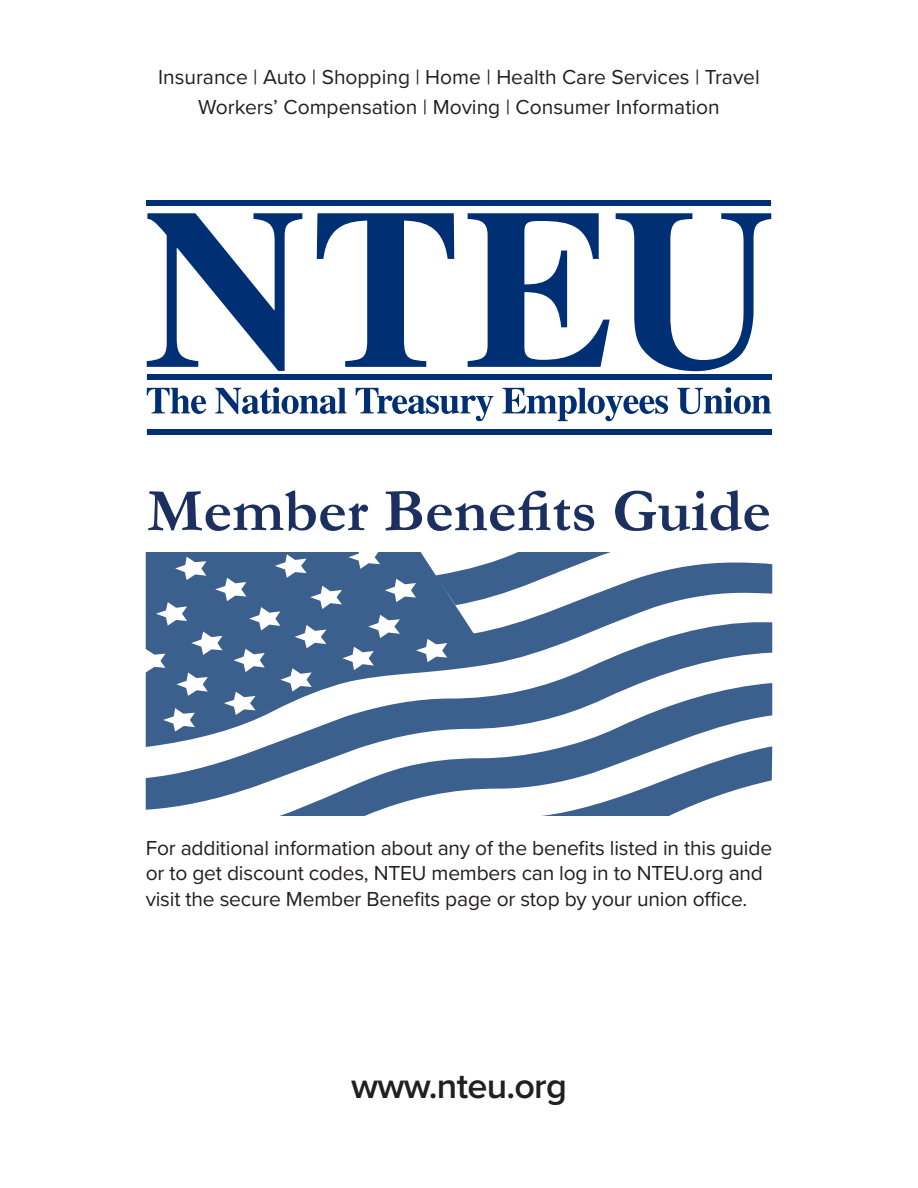
<style>
.page{position:relative;width:918px;height:1188px;background:#fff}
.page>*{position:absolute;margin:0;border:0;box-sizing:border-box;transform-origin:0 0}
.t1{font:700 61.5px "Garamond";color:#1b3060}
.t2{font:600 36px "Proxima Nova";letter-spacing:-.02em;color:#231f20}
.t3{font:21px/25.5px "Proxima Nova";letter-spacing:-.01em;color:#231f20}
</style>
<div class="page">
<svg style="left:146px;top:552px;width:626px;height:264px;fill:#3b608e"></svg>
<svg style="left:147px;top:213px;width:155px;height:158px"></svg>
<svg style="left:317px;top:213px;width:137px;height:154px"></svg>
<svg style="left:468px;top:213px;width:142px;height:154px"></svg>
<svg style="left:616px;top:213px;width:155px;height:158px"></svg>
<div style="left:147px;top:201px;width:624px;height:5px;background:#002f73"></div>
<div style="left:147px;top:374px;width:624px;height:6px;background:#002f73"></div>
<div style="left:147px;top:429px;width:624px;height:5px;background:#002f73"></div>
<svg style="left:147px;top:388px;width:59px;height:26px"></svg>
<svg style="left:215px;top:387px;width:132px;height:27px"></svg>
<svg style="left:356px;top:388px;width:137px;height:33px"></svg>
<svg style="left:502px;top:388px;width:166px;height:33px"></svg>
<svg style="left:677px;top:387px;width:94px;height:27px"></svg>
<p class="t3" style="left:158px;top:63px;width:603px">Insurance | Auto | Shopping | Home | Health Care Services | Travel</p>
<p class="t3" style="left:198px;top:93px;width:523px">Workers’ Compensation | Moving | Consumer Information</p>
<p class="t1" style="left:147px;top:474px;width:626px">Member Benefits Guide</p>
<p class="t3" style="left:146px;top:834px;width:628px">For additional information about any of the benefits listed in this guide or to get discount codes, NTEU members can log in to NTEU.org and visit the secure Member Benefits page or stop by your union office.</p>
<p class="t2" style="left:351px;top:1065px;width:217px">www.nteu.org</p>
</div>
